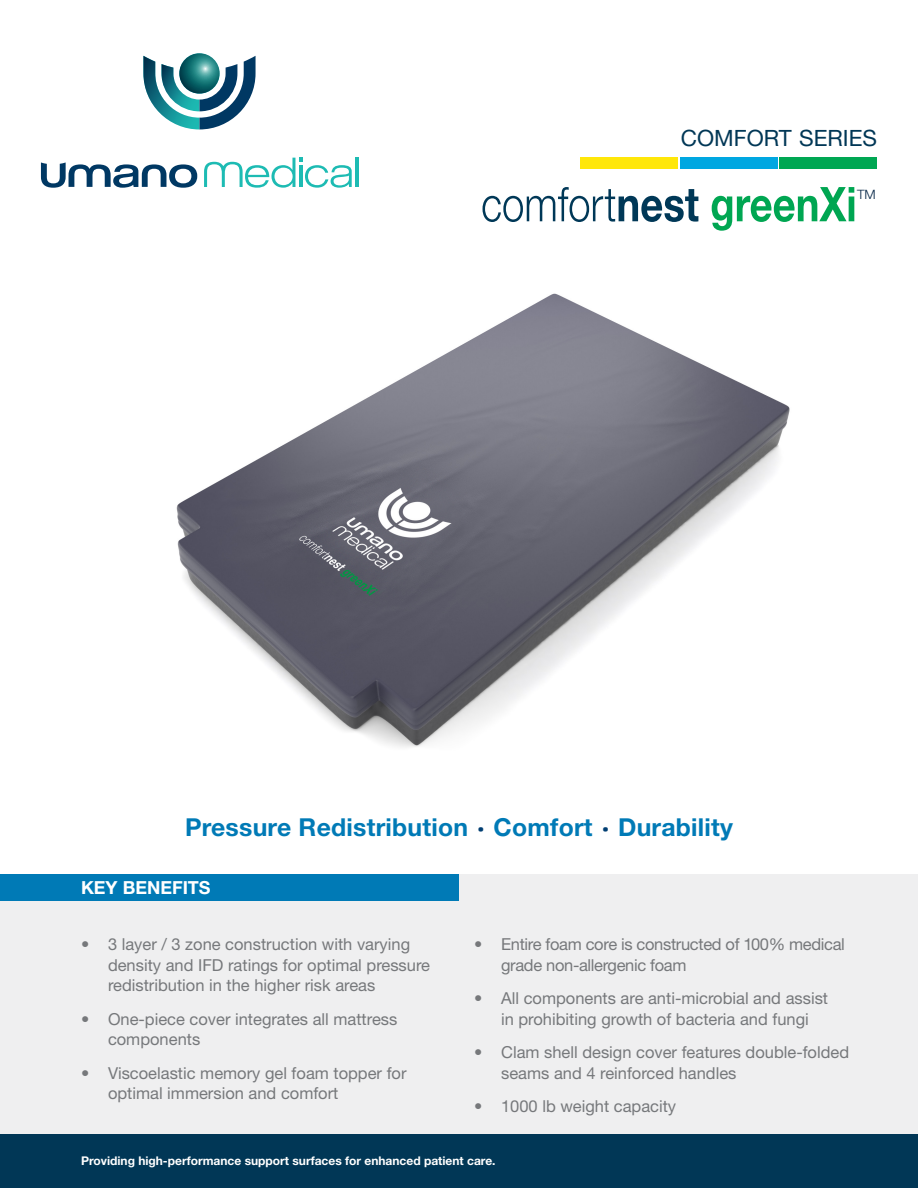
<style>
.page{position:relative;width:918px;height:1188px;background:#fff}
.page>*{position:absolute;margin:0;border:0;box-sizing:border-box;transform-origin:0 0}
.t1{font:700 24.75px "Helvetica Neue LT Std";letter-spacing:.01em;color:#007ab6}
.t2{font:22.5px "Helvetica Neue LT Std";color:#013756}
.t3{font:700 18px "Helvetica Neue LT Std";color:#fff}
.t4{font:16.5px/20.2px "Helvetica Neue LT Std";color:#76787b}
.t5{font:16.5px/20.2px "Helvetica Neue LT Std";letter-spacing:-.02em;color:#76787b}
.t6{font:300 12.9px "Helvetica Neue LT Std";color:#0b2a4a;scale:1.05 1}
.t7{font:700 12px "Helvetica Neue LT Std";color:#fff}
.s1{font-family:"Sharp Grotesk Medium 25";font-weight:400;font-size:21px;color:#003e72}
</style>
<div class="page">
<div style="left:0;top:874px;width:918px;height:265px;background:#efeff0"></div>
<div style="left:0;top:1134px;width:918px;height:54px;background:#013756"></div>
<div style="left:0;top:874px;width:459px;height:27px;background:#007ab6"></div>
<img style="left:176px;top:293px;width:614px;height:454px">
<hr style="left:355px;top:158px;width:3px;height:29px;background:#1dbbb3">
<svg style="left:204px;top:158px;width:148px;height:30px"></svg>
<svg style="left:143px;top:53px;width:113px;height:76px"></svg>
<svg style="left:41px;top:162px;width:156px;height:26px"></svg>
<svg style="left:483px;top:187px;width:215px;height:35px"></svg>
<svg style="left:712px;top:187px;width:142px;height:44px"></svg>
<div style="left:580px;top:157px;width:98px;height:11px;background:#ffe709"></div>
<div style="left:680px;top:157px;width:98px;height:11px;background:#00a7e1"></div>
<div style="left:779px;top:157px;width:98px;height:11px;background:#00a753"></div>
<p class="t2" style="left:681px;top:125px;width:198px">COMFORT SERIES</p>
<p class="t6" style="left:857px;top:187px;width:19px">TM</p>
<p class="t1" style="left:185px;top:812px;width:549px">Pressure Redistribution <span class="s1">·</span> Comfort <span class="s1">·</span> Durability</p>
<p class="t3" style="left:81px;top:876px;width:131px">KEY BENEFITS</p>
<p class="t4" style="left:108px;top:934px;width:324px;text-indent:-27px">• 3 layer / 3 zone construction with varying density and IFD ratings for optimal pressure redistribution in the higher risk areas</p>
<p class="t4" style="left:108px;top:1008px;width:291px;text-indent:-27px">• One-piece cover integrates all mattress components</p>
<p class="t4" style="left:108px;top:1062px;width:300px;text-indent:-27px">• Viscoelastic memory gel foam topper for optimal immersion and comfort</p>
<p class="t5" style="left:501px;top:934px;width:345px;text-indent:-27px">• Entire foam core is constructed of 100% medical grade non-allergenic foam</p>
<p class="t4" style="left:474px;top:988px;width:356px;text-align:center">• All components are anti-microbial and assist in prohibiting growth of bacteria and fungi</p>
<p class="t4" style="left:501px;top:1042px;width:350px;text-indent:-27px">• Clam shell design cover features double-folded seams and 4 reinforced handles</p>
<p class="t4" style="left:474px;top:1096px;width:204px">• 1000 lb weight capacity</p>
<p class="t7" style="left:81px;top:1154px;width:416px">Providing high-performance support surfaces for enhanced patient care.</p>
</div>
